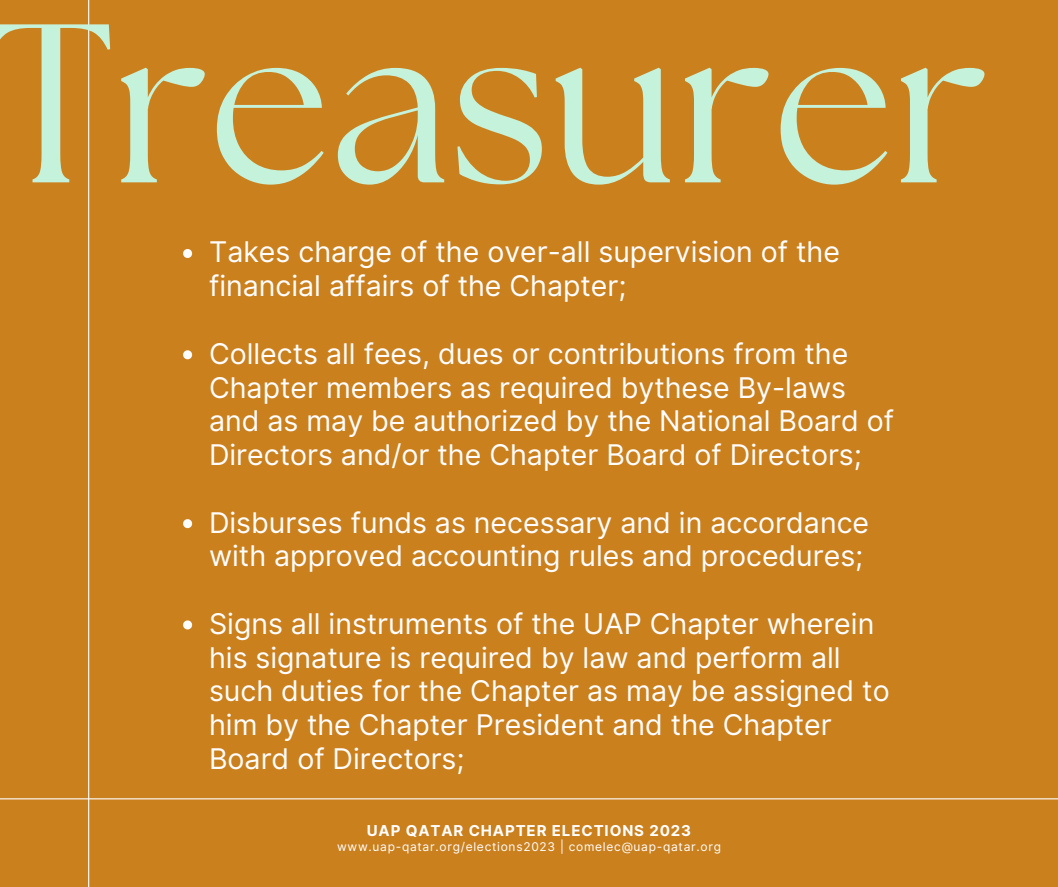
<style>
.page{position:relative;width:1058px;height:887px;background:#fff}
.page>*{position:absolute;margin:0;border:0;box-sizing:border-box;transform-origin:0 0}
.t1{font:225.6px "The Seasons";color:#c5f2da}
.t2{font:28.5px/33.8px "Inter";color:#fffefe}
.t3{font:700 15px "Inter";letter-spacing:.06em;color:#fff}
.t4{font:12px "Inter";letter-spacing:.06em;color:#fff}
</style>
<div class="page">
<div style="left:0;top:0;width:1058px;height:886px;background:#cb801e"></div>
<hr style="left:0;top:798px;width:1057px;height:1px;background:#fffefe">
<hr style="left:88px;top:0;width:1px;height:886px;background:#fffefe">
<svg style="left:183px;top:249px;width:9px;height:9px"></svg>
<svg style="left:183px;top:350px;width:9px;height:9px"></svg>
<svg style="left:183px;top:519px;width:9px;height:9px"></svg>
<svg style="left:183px;top:620px;width:9px;height:9px"></svg>
<h1 class="t1" style="left:-12px;top:2px;width:1002px">Treasurer</h1>
<p class="t2" style="left:209px;top:235px;width:632px">Takes charge of the over-all supervision of the financial affairs of the Chapter;</p>
<p class="t2" style="left:209px;top:336px;width:686px">Collects all fees, dues or contributions from the Chapter members as required bythese By-laws and as may be authorized by the National Board of Directors and/or the Chapter Board of Directors;</p>
<p class="t2" style="left:209px;top:505px;width:661px">Disburses funds as necessary and in accordance with approved accounting rules and procedures;</p>
<p class="t2" style="left:209px;top:606px;width:682px">Signs all instruments of the UAP Chapter wherein his signature is required by law and perform all such duties for the Chapter as may be assigned to him by the Chapter President and the Chapter Board of Directors;</p>
<p class="t3" style="left:367px;top:821px;width:326px">UAP QATAR CHAPTER ELECTIONS 2023</p>
<p class="t4" style="left:337px;top:839px;width:385px">www.uap-qatar.org/elections2023 | comelec@uap-qatar.org</p>
</div>
